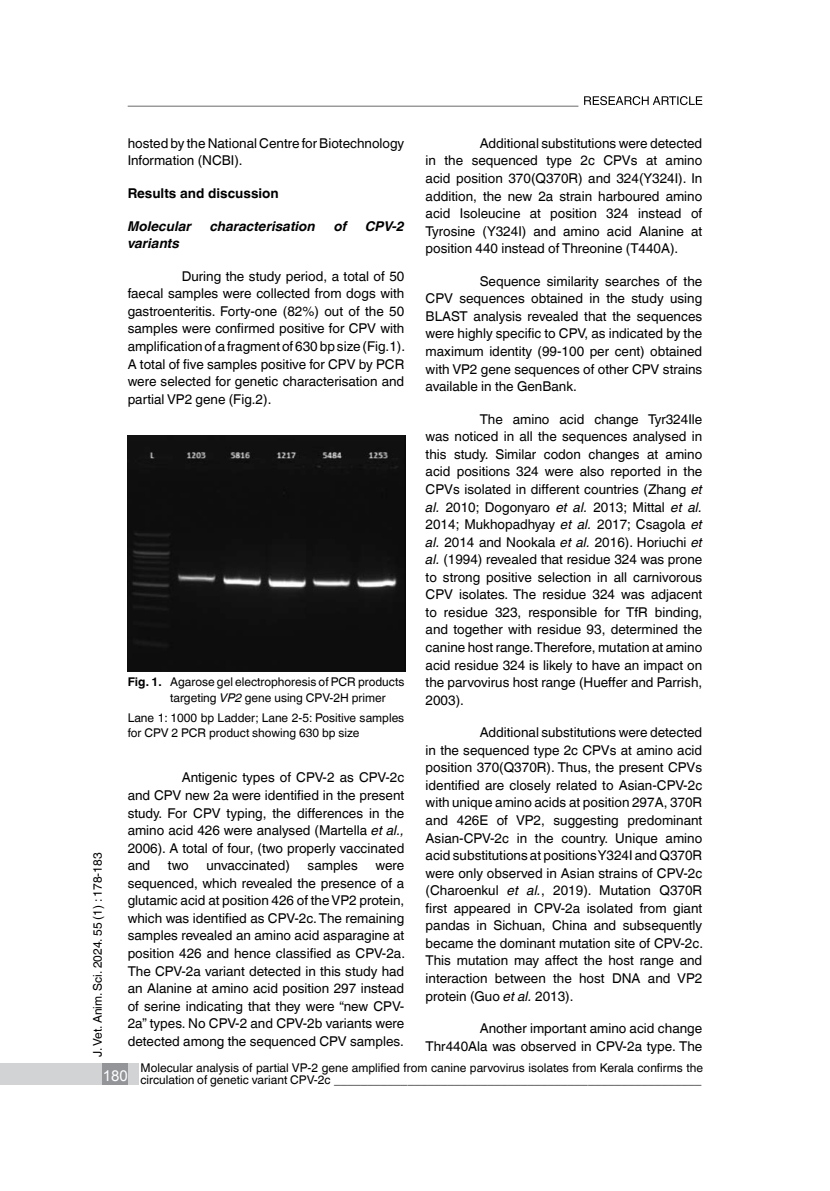
<style>
.page{position:relative;width:830px;height:1191px;background:#fff}
.page>*{position:absolute;margin:0;border:0;box-sizing:border-box;transform-origin:0 0}
.t1{font:15px "Arial";color:#fff}
.t2{font:13.5px/17.5px "Helvetica World";color:#000;text-align:justify}
.t3{font:italic 700 13.5px "Helvetica World";color:#000}
.t4{font:700 13.5px "Helvetica World";color:#000}
.t5{font:12px/15.6px "Helvetica World";color:#000}
.s1{font-weight:700}
.s2{font-style:italic}
</style>
<div class="page">
<svg style="left:128px;top:96px;width:574px;height:10px"></svg>
<img style="left:128px;top:435px;width:277px;height:237px">
<div style="left:0;top:1063px;width:138px;height:21px;background:#d1d3d4"></div>
<div style="left:102px;top:1063px;width:26px;height:21px;background:#939598"></div>
<p class="t5" style="left:90px;top:1056px;width:206px;rotate:-90deg">J. Vet. Anim. Sci. 2024. 55 (1) : 178-183</p>
<p class="t2" style="left:128px;top:134px;width:278px">hosted by the National Centre for Biotechnology<br>Information (NCBI).</p>
<p class="t4" style="left:128px;top:185px;width:153px">Results and discussion</p>
<p class="t3" style="left:128px;top:218px;width:65px">Molecular</p>
<p class="t3" style="left:210px;top:218px;width:107px">characterisation</p>
<p class="t3" style="left:334px;top:218px;width:14px">of</p>
<p class="t3" style="left:365px;top:218px;width:40px">CPV-2</p>
<p class="t3" style="left:128px;top:236px;width:53px">variants</p>
<p class="t2" style="left:128px;top:267px;width:279px;text-indent:54px">During the study period, a total of 50 faecal samples were collected from dogs with gastroenteritis. Forty-one (82%) out of the 50 samples were confirmed positive for CPV with amplification of a fragment of 630 bp size (Fig.1).<br>A total of five samples positive for CPV by PCR were selected for genetic characterisation and partial VP2 gene (Fig.2).</p>
<p class="t5" style="left:170px;top:674px;width:235px;text-indent:-43px"><span class="s1">Fig. 1.</span> Agarose gel electrophoresis of PCR products targeting <span class="s2">VP2</span> gene using CPV-2H primer</p>
<p class="t5" style="left:128px;top:709px;width:278px">Lane 1: 1000 bp Ladder; Lane 2-5: Positive samples for CPV 2 PCR product showing 630 bp size</p>
<p class="t2" style="left:128px;top:769px;width:278px;text-indent:54px">Antigenic types of CPV-2 as CPV-2c and CPV new 2a were identified in the present study. For CPV typing, the differences in the amino acid 426 were analysed (Martella <span class="s2">et al., </span>2006). A total of four, (two properly vaccinated and</p>
<p class="t2" style="left:168px;top:856px;width:22px">two</p>
<p class="t2" style="left:206px;top:856px;width:85px">unvaccinated)</p>
<p class="t2" style="left:307px;top:856px;width:52px">samples</p>
<p class="t2" style="left:128px;top:856px;width:279px;text-indent:248px">were sequenced, which revealed the presence of a glutamic acid at position 426 of the VP2 protein, which was identified as CPV-2c. The remaining samples revealed an amino acid asparagine at position 426 and hence classified as CPV-2a.<br>The CPV-2a variant detected in this study had an Alanine at amino acid position 297 instead of serine indicating that they were “new CPV-2a” types. No CPV-2 and CPV-2b variants were detected among the sequenced CPV samples.</p>
<p class="t2" style="left:425px;top:134px;width:278px;text-indent:54px">Additional substitutions were detected in the sequenced type 2c CPVs at amino acid position 370(Q370R) and 324(Y324I). In addition, the new 2a strain harboured amino acid Isoleucine at position 324 instead of Tyrosine (Y324I) and amino acid Alanine at position 440 instead of Threonine (T440A).</p>
<p class="t2" style="left:425px;top:272px;width:278px;text-indent:54px">Sequence similarity searches of the CPV sequences obtained in the study using BLAST analysis revealed that the sequences were highly specific to CPV, as indicated by the maximum identity (99-100 per cent) obtained with VP2 gene sequences of other CPV strains available in the GenBank.</p>
<p class="t2" style="left:425px;top:410px;width:278px;text-indent:54px">The amino acid change Tyr324Ile was noticed in all the sequences analysed in this study. Similar codon changes at amino acid positions 324 were also reported in the CPVs isolated in different countries (Zhang <span class="s2">et al.</span> 2010; Dogonyaro <span class="s2">et al.</span> 2013; Mittal <span class="s2">et al.<br></span>2014; Mukhopadhyay <span class="s2">et al.</span> 2017; Csagola <span class="s2">et al.</span> 2014 and Nookala <span class="s2">et al.</span> 2016). Horiuchi <span class="s2">et al.</span> (1994) revealed that residue 324 was prone to strong positive selection in all carnivorous CPV isolates. The residue 324 was adjacent to residue 323, responsible for TfR binding, and together with residue 93, determined the canine host range. Therefore, mutation at amino acid residue 324 is likely to have an impact on the parvovirus host range (Hueffer and Parrish, 2003).</p>
<p class="t2" style="left:425px;top:723px;width:279px;text-indent:54px">Additional substitutions were detected in the sequenced type 2c CPVs at amino acid position 370(Q370R). Thus, the present CPVs identified are closely related to Asian-CPV-2c with unique amino acids at position 297A, 370R and 426E of VP2, suggesting predominant Asian-CPV-2c in the country. Unique amino acid substitutions at positions Y324I and Q370R were only observed in Asian strains of CPV-2c (Charoenkul <span class="s2">et al.</span>, 2019). Mutation Q370R first appeared in CPV-2a isolated from giant pandas in Sichuan, China and subsequently became the dominant mutation site of CPV-2c.<br>This mutation may affect the host range and interaction between the host DNA and VP2 protein (Guo <span class="s2">et al.</span> 2013).</p>
<p class="t2" style="left:425px;top:1019px;width:278px;text-align:right">Another important amino acid change<br>Thr440Ala was observed in CPV-2a type. The</p>
<p class="t1" style="left:103px;top:1065px;width:27px">180</p>
<p class="t5" style="left:140px;top:1062px;width:563px;line-height:12px">Molecular analysis of partial VP-2 gene amplified from canine parvovirus isolates from Kerala confirms the circulation of genetic variant CPV-2c _______________________________________________________</p>
</div>
